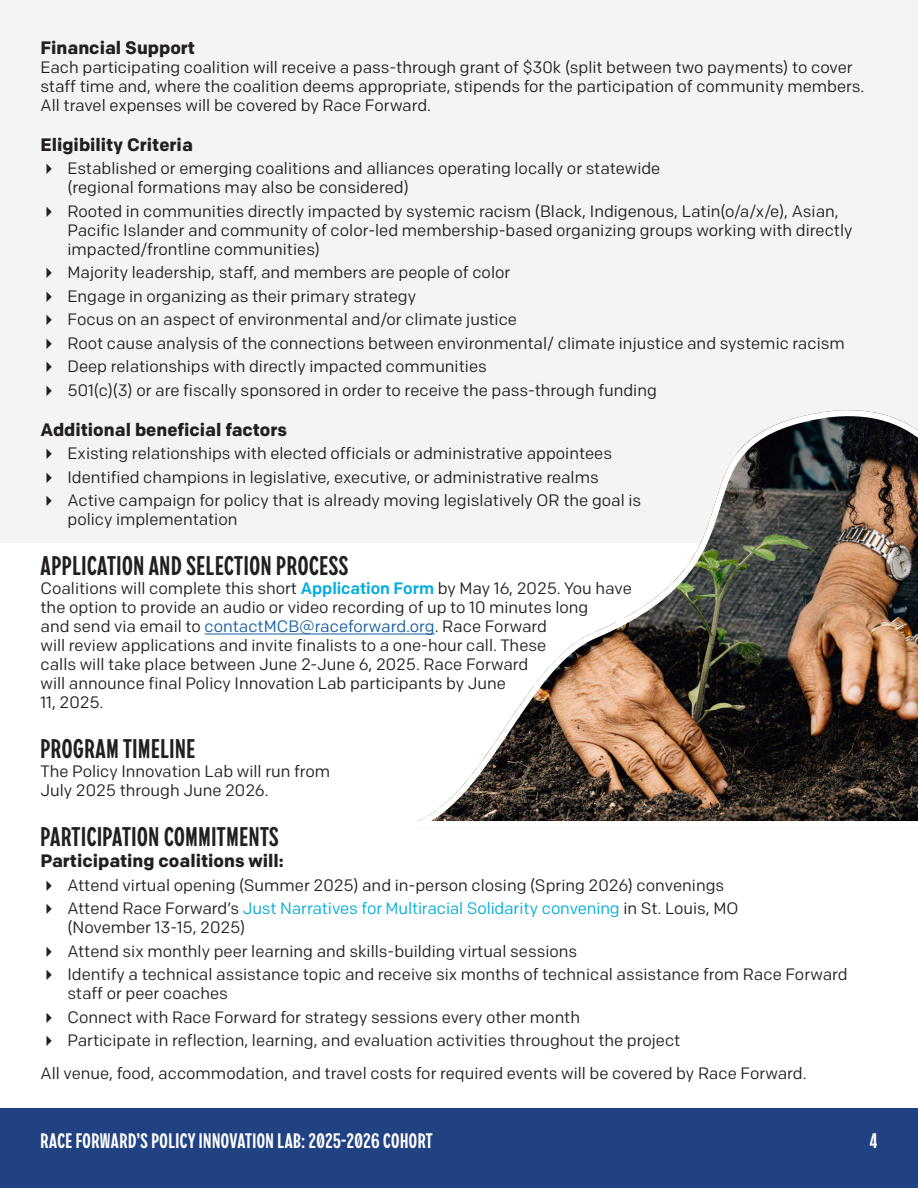
<style>
.page{position:relative;width:918px;height:1188px;background:#fff}
.page>*{position:absolute;margin:0;border:0;box-sizing:border-box;transform-origin:0 0}
.Headline{font:600 27px "VTC Tatsuro";letter-spacing:.025em;color:#231f20}
.t1{font:600 21px "VTC Tatsuro";letter-spacing:.025em;color:#fff}
.Sub_Headline{font:700 18px "Colfax";color:#231f20}
.Body_Copy{font:16.5px/18.9px "Colfax";color:#231f20}
.s1{font-weight:500;color:#00acdb}
.s2{color:#175d9e}
.s3{color:#00acdb}
</style>
<div class="page">
<div style="left:0;top:0;width:918px;height:543px;background:#f4f4f4"></div>
<img style="left:382px;top:410px;width:536px;height:411px">
<div style="left:0;top:1108px;width:918px;height:80px;background:#204182"></div>
<hr style="left:205px;top:634px;width:230px;height:1px;background:#175d9e">
<p class="Sub_Headline" style="left:40px;top:37px;width:156px">Financial Support</p>
<p class="Body_Copy" style="left:40px;top:58px;width:826px">Each participating coalition will receive a pass-through grant of $30k (split between two payments) to cover staff time and, where the coalition deems appropriate, stipends for the participation of community members.<br>All travel expenses will be covered by Race Forward.</p>
<p class="Sub_Headline" style="left:40px;top:133px;width:154px">Eligibility Criteria</p>
<p class="Body_Copy" style="left:68px;top:159px;width:594px">Established or emerging coalitions and alliances operating locally or statewide (regional formations may also be considered)</p>
<p class="Body_Copy" style="left:68px;top:201px;width:787px">Rooted in communities directly impacted by systemic racism (Black, Indigenous, Latin(o/a/x/e), Asian,<br>Pacific Islander and community of color-led membership-based organizing groups working with directly impacted/frontline communities)</p>
<p class="Body_Copy" style="left:68px;top:263px;width:444px">Majority leadership, staff, and members are people of color</p>
<p class="Body_Copy" style="left:68px;top:286px;width:350px">Engage in organizing as their primary strategy</p>
<p class="Body_Copy" style="left:68px;top:310px;width:451px">Focus on an aspect of environmental and/or climate justice</p>
<p class="Body_Copy" style="left:68px;top:334px;width:779px">Root cause analysis of the connections between environmental/ climate injustice and systemic racism</p>
<p class="Body_Copy" style="left:68px;top:357px;width:421px">Deep relationships with directly impacted communities</p>
<p class="Body_Copy" style="left:68px;top:381px;width:591px">501(c)(3) or are fiscally sponsored in order to receive the pass-through funding</p>
<p class="Sub_Headline" style="left:40px;top:418px;width:248px">Additional beneficial factors</p>
<p class="Body_Copy" style="left:68px;top:444px;width:546px">Existing relationships with elected officials or administrative appointees</p>
<p class="Body_Copy" style="left:68px;top:468px;width:533px">Identified champions in legislative, executive, or administrative realms</p>
<p class="Body_Copy" style="left:68px;top:491px;width:575px">Active campaign for policy that is already moving legislatively OR the goal is policy implementation</p>
<p class="Headline" style="left:40px;top:546px;width:309px">APPLICATION AND SELECTION PROCESS</p>
<p class="Body_Copy" style="left:40px;top:579px;width:593px">Coalitions will complete this short <span class="s1">Application Form</span> by May 16, 2025. You have the option to provide an audio or video recording of up to 10 minutes long<br>and send via email to <span class="s2">contactMCB@raceforward.org</span>. Race Forward<br>will review applications and invite finalists to a one-hour call. These<br>calls will take place between June 2-June 6, 2025. Race Forward<br>will announce final Policy Innovation Lab participants by June<br>11, 2025.</p>
<p class="Headline" style="left:40px;top:729px;width:156px">PROGRAM TIMELINE</p>
<p class="Body_Copy" style="left:40px;top:762px;width:291px">The Policy Innovation Lab will run from<br>July 2025 through June 2026.</p>
<p class="Headline" style="left:40px;top:817px;width:240px">PARTICIPATION COMMITMENTS</p>
<p class="Sub_Headline" style="left:40px;top:850px;width:245px">Participating coalitions will:</p>
<p class="Body_Copy" style="left:68px;top:875px;width:658px">Attend virtual opening (Summer 2025) and in-person closing (Spring 2026) convenings</p>
<p class="Body_Copy" style="left:68px;top:899px;width:673px">Attend Race Forward’s <span class="s3">Just Narratives for Multiracial Solidarity convening</span> in St. Louis, MO (November 13-15, 2025)</p>
<p class="Body_Copy" style="left:68px;top:941px;width:511px">Attend six monthly peer learning and skills-building virtual sessions</p>
<p class="Body_Copy" style="left:68px;top:965px;width:782px">Identify a technical assistance topic and receive six months of technical assistance from Race Forward staff or peer coaches</p>
<p class="Body_Copy" style="left:68px;top:1007px;width:514px">Connect with Race Forward for strategy sessions every other month</p>
<p class="Body_Copy" style="left:68px;top:1031px;width:614px">Participate in reflection, learning, and evaluation activities throughout the project</p>
<p class="Body_Copy" style="left:40px;top:1063px;width:768px">All venue, food, accommodation, and travel costs for required events will be covered by Race Forward.</p>
<p class="t1" style="left:40px;top:1124px;width:394px">RACE FORWARD’S POLICY INNOVATION LAB: 2025-2026 COHORT</p>
<p class="t1" style="left:870px;top:1124px;width:9px">4</p>
</div>
